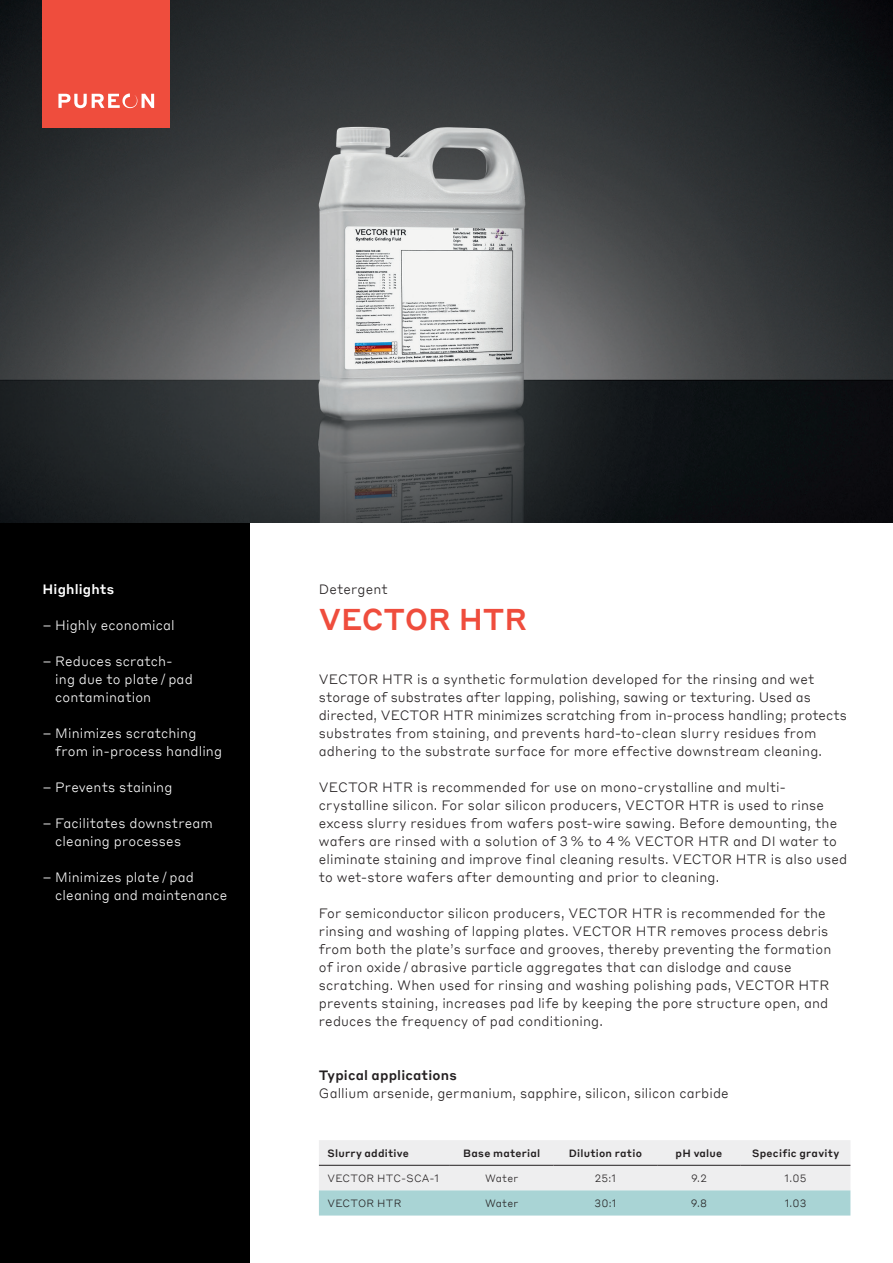
<style>
.page{position:relative;width:893px;height:1263px;background:#fff}
.page>*{position:absolute;margin:0;border:0;box-sizing:border-box;transform-origin:0 0}
.t1{font:500 30px "Styrene BTT";letter-spacing:-.01em;color:#ef4d3d}
.t2{font:300 13.5px/18px "Styrene BTT";letter-spacing:.01em;color:#231f20}
.t3{font:300 13.5px/18px "Styrene BTT";letter-spacing:.01em;color:#fff}
.t4{font:500 13.5px "Styrene BTT";letter-spacing:.01em;color:#231f20}
.t5{font:500 13.5px "Styrene BTT";letter-spacing:.01em;color:#fff}
.t6{font:500 10.5px "Styrene BTT";letter-spacing:.02em;color:#231f20}
.t7{font:300 10.5px "Styrene BTT";letter-spacing:.02em;color:#231f20}
</style>
<div class="page">
<div style="left:0;top:0;width:250px;height:1263px;background:#000"></div>
<img style="left:0;top:0;width:893px;height:522px">
<div style="left:43px;top:0;width:127px;height:128px;background:#ef4d3d"></div>
<svg style="left:58px;top:94px;width:96px;height:14px"></svg>
<svg style="left:319px;top:1140px;width:531px;height:75px;background:#d6e4e5"></svg>
<hr style="left:319px;top:1165px;width:131px;height:1px;background:#231f20">
<hr style="left:450px;top:1165px;width:103px;height:1px;background:#231f20">
<hr style="left:554px;top:1165px;width:103px;height:1px;background:#231f20">
<hr style="left:657px;top:1165px;width:84px;height:1px;background:#231f20">
<hr style="left:741px;top:1165px;width:109px;height:1px;background:#231f20">
<p class="t5" style="left:43px;top:578px;width:73px">Highlights</p>
<p class="t3" style="left:43px;top:615px;width:134px">– Highly economical</p>
<p class="t3" style="left:55px;top:651px;width:139px;text-indent:-13px">– Reduces scratch&shy;ing due to plate / pad contamination</p>
<p class="t3" style="left:55px;top:723px;width:168px;text-indent:-13px">– Minimizes scratching from in-process handling</p>
<p class="t3" style="left:43px;top:777px;width:131px">– Prevents staining</p>
<p class="t3" style="left:55px;top:813px;width:159px;text-indent:-13px">– Facilitates down stream cleaning processes</p>
<p class="t3" style="left:55px;top:867px;width:174px;text-indent:-13px">– Minimizes plate / pad cleaning and maintenance</p>
<p class="t2" style="left:319px;top:579px;width:70px">Detergent</p>
<h1 class="t1" style="left:319px;top:594px;width:210px">VECTOR HTR</h1>
<p class="t2" style="left:319px;top:669px;width:530px">VECTOR HTR is a synthetic formulation developed for the rinsing and wet storage of substrates after lapping, polishing, sawing or texturing. Used as directed, VECTOR HTR minimizes scratching from in-process handling; protects substrates from staining, and prevents hard-to-clean slurry residues from adhering to the substrate surface for more effective downstream cleaning.</p>
<p class="t2" style="left:319px;top:777px;width:530px">VECTOR HTR is recommended for use on mono-crystalline and multi&shy;crystalline silicon. For solar silicon producers, VECTOR HTR is used to rinse excess slurry residues from wafers post-wire sawing. Before demounting, the wafers are rinsed with a solution of 3 % to 4 % VECTOR HTR and DI water to eliminate staining and improve final cleaning results. VECTOR HTR is also used to wet-store wafers after demounting and prior to cleaning.</p>
<p class="t2" style="left:319px;top:903px;width:514px">For semiconductor silicon producers, VECTOR HTR is recommended for the rinsing and washing of lapping plates. VECTOR HTR removes process debris from both the plate’s surface and grooves, thereby preventing the formation of iron oxide / abrasive particle aggregates that can dislodge and cause scratching. When used for rinsing and washing polishing pads, VECTOR HTR prevents staining, increases pad life by keeping the pore structure open, and reduces the frequency of pad conditioning.</p>
<p class="t4" style="left:319px;top:1064px;width:139px">Typical applications</p>
<p class="t2" style="left:319px;top:1083px;width:411px">Gallium arsenide, germanium, sapphire, silicon, silicon carbide</p>
<p class="t6" style="left:327px;top:1144px;width:83px">Slurry additive</p>
<p class="t6" style="left:463px;top:1144px;width:78px">Base material</p>
<p class="t6" style="left:569px;top:1144px;width:75px">Dilution ratio</p>
<p class="t6" style="left:676px;top:1144px;width:48px">pH value</p>
<p class="t6" style="left:752px;top:1144px;width:89px">Specific gravity</p>
<p class="t7" style="left:327px;top:1169px;width:113px">VECTOR HTC-SCA-1</p>
<p class="t7" style="left:485px;top:1169px;width:35px">Water</p>
<p class="t7" style="left:595px;top:1169px;width:23px">25:1</p>
<p class="t7" style="left:691px;top:1169px;width:17px">9.2</p>
<p class="t7" style="left:785px;top:1169px;width:24px">1.05</p>
<p class="t7" style="left:327px;top:1194px;width:76px">VECTOR HTR</p>
<p class="t7" style="left:485px;top:1194px;width:35px">Water</p>
<p class="t7" style="left:594px;top:1194px;width:23px">30:1</p>
<p class="t7" style="left:691px;top:1194px;width:18px">9.8</p>
<p class="t7" style="left:785px;top:1194px;width:23px">1.03</p>
</div>
